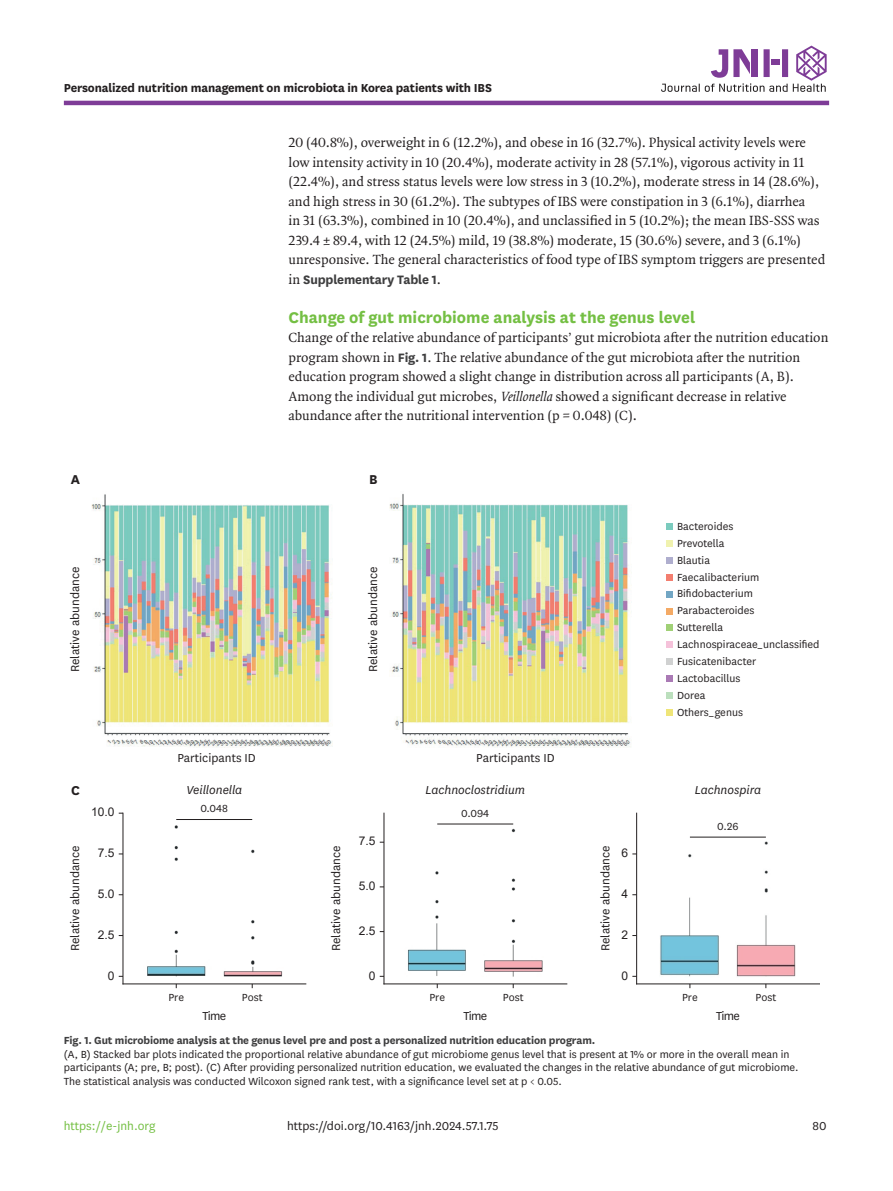
<style>
.page{position:relative;width:893px;height:1191px;background:#fff}
.page>*{position:absolute;margin:0;border:0;box-sizing:border-box;transform-origin:0 0}
.body_title2{font:700 18.15px "National";color:#74bf43}
.t1{font:700 15px "National";color:#231f20}
.body_p_first{font:14.25px/19.5px "Quadraat OT";color:#231f20}
.t2{font:13.5px "National";color:#231f20}
.t3{font:700 13.5px "National";letter-spacing:-.01em;color:#231f20}
.t4{font:italic 13.5px "National";color:#231f20}
.t5{font:13.5px "National";color:#74bf43}
.t6{font:12px/16.8px "National";color:#231f20}
.t7{font:700 12px "National";letter-spacing:-.01em;color:#3e3e3f}
.t8{font:12px "Arial";color:#231f20}
.s1{font-family:"National";font-weight:700;color:#3e3e3f}
.s2{font-style:italic}
</style>
<div class="page">
<hr style="left:64px;top:101px;width:765px;height:4px;background:#7e3c97">
<svg style="left:661px;top:46px;width:166px;height:46px"></svg>
<div style="left:666px;top:523px;width:7px;height:7px;background:#7bcbbe"></div>
<div style="left:666px;top:540px;width:7px;height:7px;background:#f0f2af"></div>
<div style="left:666px;top:557px;width:7px;height:6px;background:#afaece"></div>
<div style="left:666px;top:574px;width:7px;height:6px;background:#f37e6f"></div>
<div style="left:666px;top:591px;width:7px;height:6px;background:#72a6c4"></div>
<div style="left:666px;top:608px;width:7px;height:6px;background:#f4aa65"></div>
<div style="left:666px;top:625px;width:7px;height:6px;background:#a0d076"></div>
<div style="left:666px;top:641px;width:7px;height:7px;background:#f5c2da"></div>
<div style="left:666px;top:658px;width:7px;height:7px;background:#d0d1d1"></div>
<div style="left:666px;top:675px;width:7px;height:7px;background:#aa7ab5"></div>
<div style="left:666px;top:692px;width:7px;height:6px;background:#bbdfbd"></div>
<div style="left:666px;top:709px;width:7px;height:6px;background:#efe578"></div>
<img style="left:91px;top:494px;width:241px;height:253px">
<img style="left:389px;top:494px;width:243px;height:253px">
<hr style="left:123px;top:813px;width:1px;height:171px;background:#231f20">
<hr style="left:123px;top:983px;width:183px;height:1px;background:#231f20">
<img style="left:147px;top:825px;width:135px;height:152px">
<hr style="left:176px;top:819px;width:76px;height:1px;background:#231f20">
<hr style="left:384px;top:813px;width:1px;height:171px;background:#231f20">
<hr style="left:384px;top:983px;width:183px;height:1px;background:#231f20">
<hr style="left:437px;top:823px;width:76px;height:1px;background:#231f20">
<img style="left:408px;top:828px;width:135px;height:149px">
<hr style="left:636px;top:813px;width:1px;height:171px;background:#231f20">
<hr style="left:637px;top:983px;width:182px;height:1px;background:#231f20">
<hr style="left:690px;top:836px;width:76px;height:1px;background:#231f20">
<img style="left:660px;top:841px;width:136px;height:136px">
<p class="t3" style="left:64px;top:78px;width:430px">Personalized nutrition management on microbiota in Korea patients with IBS</p>
<p class="t1" style="left:71px;top:468px;width:11px">A</p>
<p class="t2" style="left:66px;top:672px;width:107px;rotate:-90deg">Relative abundance</p>
<p class="t2" style="left:177px;top:749px;width:80px">Participants ID</p>
<p class="body_p_first" style="left:289px;top:133px;width:538px">20 (40.8%), overweight in 6 (12.2%), and obese in 16 (32.7%). Physical activity levels were low intensity activity in 10 (20.4%), moderate activity in 28 (57.1%), vigorous activity in 11 (22.4%), and stress status levels were low stress in 3 (10.2%), moderate stress in 14 (28.6%), and high stress in 30 (61.2%). The subtypes of IBS were constipation in 3 (6.1%), diarrhea<br>in 31 (63.3%), combined in 10 (20.4%), and unclassified in 5 (10.2%); the mean IBS-SSS was 239.4 ± 89.4, with 12 (24.5%) mild, 19 (38.8%) moderate, 15 (30.6%) severe, and 3 (6.1%) unresponsive. The general characteristics of food type of IBS symptom triggers are presented in <span class="s1">Supplementary Table 1</span>.</p>
<p class="body_title2" style="left:289px;top:304px;width:408px">Change of gut microbiome analysis at the genus level</p>
<p class="body_p_first" style="left:289px;top:328px;width:541px">Change of the relative abundance of participants’ gut microbiota after the nutrition education program shown in <span class="s1">Fig. 1</span>. The relative abundance of the gut microbiota after the nutrition education program showed a slight change in distribution across all participants (A, B).<br>Among the individual gut microbes, <span class="s2">Veillonella</span>showed a significant decrease in relative abundance after the nutritional intervention (p = 0.048) (C).</p>
<p class="t1" style="left:369px;top:468px;width:10px">B</p>
<p class="t2" style="left:364px;top:672px;width:107px;rotate:-90deg">Relative abundance</p>
<p class="t2" style="left:476px;top:749px;width:80px">Participants ID</p>
<p class="t6" style="left:677px;top:517px;width:144px">Bacteroides<br>Prevotella<br>Blautia<br>Faecalibacterium<br>Bifidobacterium<br>Parabacteroides<br>Sutterella<br>Lachnospiraceae_unclassified<br>Fusicatenibacter<br>Lactobacillus<br>Dorea<br>Others_genus</p>
<p class="t1" style="left:71px;top:779px;width:10px">C</p>
<p class="t4" style="left:186px;top:781px;width:57px">Veillonella</p>
<p class="t4" style="left:426px;top:781px;width:101px">Lachnoclostridium</p>
<p class="t4" style="left:695px;top:781px;width:68px">Lachnospira</p>
<p class="t2" style="left:66px;top:951px;width:107px;rotate:-90deg">Relative abundance</p>
<p class="t8" style="left:91px;top:804px;width:25px">10.0</p>
<p class="t8" style="left:98px;top:844px;width:18px">7.5</p>
<p class="t8" style="left:98px;top:885px;width:18px">5.0</p>
<p class="t8" style="left:98px;top:926px;width:18px">2.5</p>
<p class="t8" style="left:108px;top:967px;width:8px">0</p>
<p class="t6" style="left:200px;top:799px;width:29px">0.048</p>
<p class="t6" style="left:168px;top:988px;width:17px">Pre</p>
<p class="t6" style="left:242px;top:988px;width:22px">Post</p>
<p class="t2" style="left:202px;top:1007px;width:25px">Time</p>
<p class="t2" style="left:327px;top:951px;width:107px;rotate:-90deg">Relative abundance</p>
<p class="t8" style="left:359px;top:833px;width:18px">7.5</p>
<p class="t8" style="left:359px;top:877px;width:18px">5.0</p>
<p class="t8" style="left:359px;top:922px;width:18px">2.5</p>
<p class="t8" style="left:369px;top:967px;width:8px">0</p>
<p class="t6" style="left:461px;top:804px;width:29px">0.094</p>
<p class="t6" style="left:429px;top:988px;width:17px">Pre</p>
<p class="t6" style="left:503px;top:988px;width:22px">Post</p>
<p class="t2" style="left:463px;top:1007px;width:25px">Time</p>
<p class="t2" style="left:597px;top:951px;width:107px;rotate:-90deg">Relative abundance</p>
<p class="t8" style="left:621px;top:844px;width:8px">6</p>
<p class="t8" style="left:621px;top:885px;width:8px">4</p>
<p class="t8" style="left:621px;top:926px;width:8px">2</p>
<p class="t8" style="left:621px;top:967px;width:8px">0</p>
<p class="t6" style="left:717px;top:817px;width:23px">0.26</p>
<p class="t6" style="left:682px;top:988px;width:17px">Pre</p>
<p class="t6" style="left:755px;top:988px;width:22px">Post</p>
<p class="t2" style="left:716px;top:1007px;width:25px">Time</p>
<p class="t7" style="left:64px;top:1032px;width:533px">Fig. 1. Gut microbiome analysis at the genus level pre and post a personalized nutrition education program.</p>
<p class="t6" style="left:64px;top:1046px;width:736px;line-height:13.5px">(A, B) Stacked bar plots indicated the proportional relative abundance of gut microbiome genus level that is present at 1% or more in the overall mean in participants (A; pre, B; post). (C) After providing personalized nutrition education, we evaluated the changes in the relative abundance of gut microbiome.<br>The statistical analysis was conducted Wilcoxon signed rank test, with a significance level set at p &lt; 0.05.</p>
<p class="t5" style="left:64px;top:1116px;width:93px">https://e-jnh.org</p>
<p class="t2" style="left:287px;top:1116px;width:213px">https://doi.org/10.4163/jnh.2024.57.1.75</p>
<p class="t2" style="left:813px;top:1116px;width:16px">80</p>
</div>
